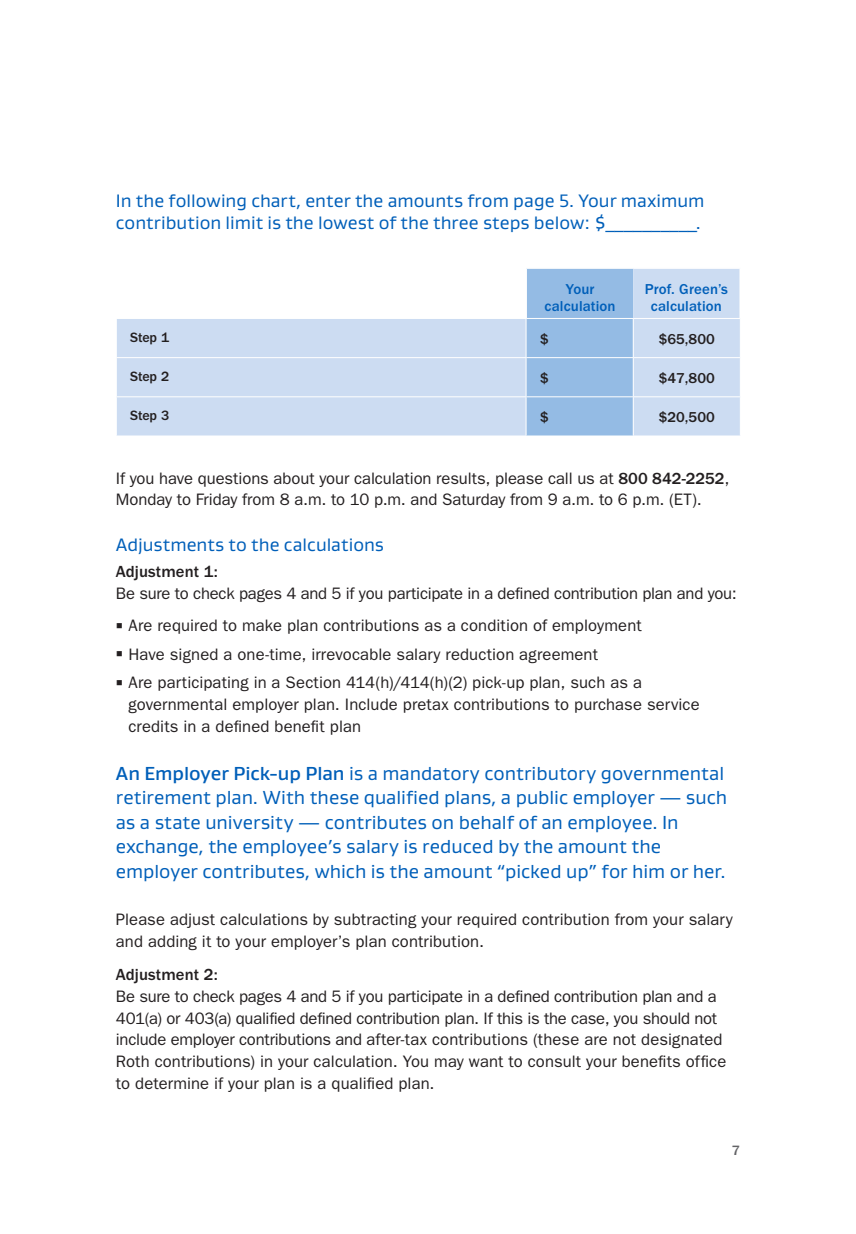
<style>
.page{position:relative;width:856px;height:1234px;background:#fff}
.page>*{position:absolute;margin:0;border:0;box-sizing:border-box;transform-origin:0 0}
.t1{font:19.25px/24.5px "Gustan";color:#005fb9}
.t2{font:18.38px/21.9px "Gustan";color:#005fb9}
.t3{font:16.62px/21.9px "ITC Franklin Gothic Std";letter-spacing:.005em;color:#231f20}
.t4{font:16.62px/21.9px "ITC Franklin Gothic Std";letter-spacing:-.015em;color:#231f20}
.t5{font:500 14.88px/16.6px "ITC Franklin Gothic Std";letter-spacing:.01em;color:#005fb9;text-align:center}
.t6{font:500 14.88px "ITC Franklin Gothic Std";color:#231f20}
.t7{font:500 14px "ITC Franklin Gothic Std";letter-spacing:-.015em;color:#231f20}
.t8{font:500 14px "ITC Franklin Gothic Std";color:#636366}
.s1{font-weight:500}
</style>
<div class="page">
<svg style="left:117px;top:269px;width:622px;height:166px;fill:#ccdcf2"></svg>
<hr style="left:525px;top:319px;width:1px;height:38px;background:#fff">
<hr style="left:632px;top:319px;width:1px;height:38px;background:#fff">
<hr style="left:525px;top:358px;width:1px;height:38px;background:#fff">
<hr style="left:632px;top:358px;width:1px;height:38px;background:#fff">
<hr style="left:525px;top:397px;width:1px;height:38px;background:#fff">
<hr style="left:632px;top:397px;width:1px;height:38px;background:#fff">
<hr style="left:116px;top:357px;width:410px;height:1px;background:#fff">
<hr style="left:526px;top:357px;width:107px;height:1px;background:#fff">
<hr style="left:633px;top:357px;width:107px;height:1px;background:#fff">
<hr style="left:116px;top:396px;width:410px;height:1px;background:#fff">
<hr style="left:526px;top:396px;width:107px;height:1px;background:#fff">
<hr style="left:633px;top:396px;width:107px;height:1px;background:#fff">
<hr style="left:525px;top:269px;width:1px;height:49px;background:#fff">
<hr style="left:116px;top:318px;width:410px;height:1px;background:#fff">
<hr style="left:526px;top:318px;width:107px;height:1px;background:#fff">
<hr style="left:633px;top:318px;width:107px;height:1px;background:#fff">
<p class="t2" style="left:116px;top:190px;width:590px">In the following chart, enter the amounts from page 5. Your maximum contribution limit is the lowest of the three steps below: $__________.</p>
<p class="t5" style="left:544px;top:281px;width:73px">Your calculation</p>
<p class="t5" style="left:644px;top:281px;width:85px">Prof. Green’s calculation</p>
<p class="t7" style="left:130px;top:329px;width:41px">Step 1</p>
<p class="t6" style="left:540px;top:330px;width:10px">$</p>
<p class="t6" style="left:658px;top:330px;width:58px">$65,800</p>
<p class="t7" style="left:130px;top:369px;width:41px">Step 2</p>
<p class="t6" style="left:540px;top:369px;width:10px">$</p>
<p class="t6" style="left:658px;top:369px;width:58px">$47,800</p>
<p class="t7" style="left:130px;top:408px;width:41px">Step 3</p>
<p class="t6" style="left:540px;top:408px;width:10px">$</p>
<p class="t6" style="left:658px;top:408px;width:58px">$20,500</p>
<p class="t3" style="left:116px;top:467px;width:615px">If you have questions about your calculation results, please call us at <span class="s1">800 842-2252</span>,<br>Monday to Friday from 8 a.m. to 10 p.m. and Saturday from 9 a.m. to 6 p.m. (ET).</p>
<p class="t2" style="left:116px;top:533px;width:269px">Adjustments to the calculations</p>
<p class="t4" style="left:116px;top:560px;width:622px"><span class="s1">Adjustment 1:<br></span>Be sure to check pages 4 and 5 if you participate in a defined contribution plan and you:</p>
<p class="t3" style="left:128px;top:611px;width:515px;line-height:28.2px">Are required to make plan contributions as a condition of employment<br>Have signed a one-time, irrevocable salary reduction agreement<br>Are participating in a Section 414(h)/414(h)(2) pick-up plan, such as a</p>
<p class="t3" style="left:128px;top:693px;width:572px">governmental employer plan. Include pretax contributions to purchase service credits in a defined benefit plan</p>
<p class="t1" style="left:116px;top:760px;width:612px"><span class="s1">An Employer Pick-up Plan</span> is a mandatory contributory governmental retirement plan. With these qualified plans, a public employer — such as a state university — contributes on behalf of an employee. In exchange, the employee’s salary is reduced by the amount the employer contributes, which is the amount “picked up” for him or her.</p>
<p class="t3" style="left:116px;top:908px;width:618px">Please adjust calculations by subtracting your required contribution from your salary and adding it to your employer’s plan contribution.</p>
<p class="t3" style="left:116px;top:963px;width:612px"><span class="s1">Adjustment 2:<br></span>Be sure to check pages 4 and 5 if you participate in a defined contribution plan and a 401(a) or 403(a) qualified defined contribution plan. If this is the case, you should not include employer contributions and after-tax contributions (these are not designated Roth contributions) in your calculation. You may want to consult your benefits office to determine if your plan is a qualified plan.</p>
<p class="t8" style="left:731px;top:1142px;width:10px">7</p>
</div>
